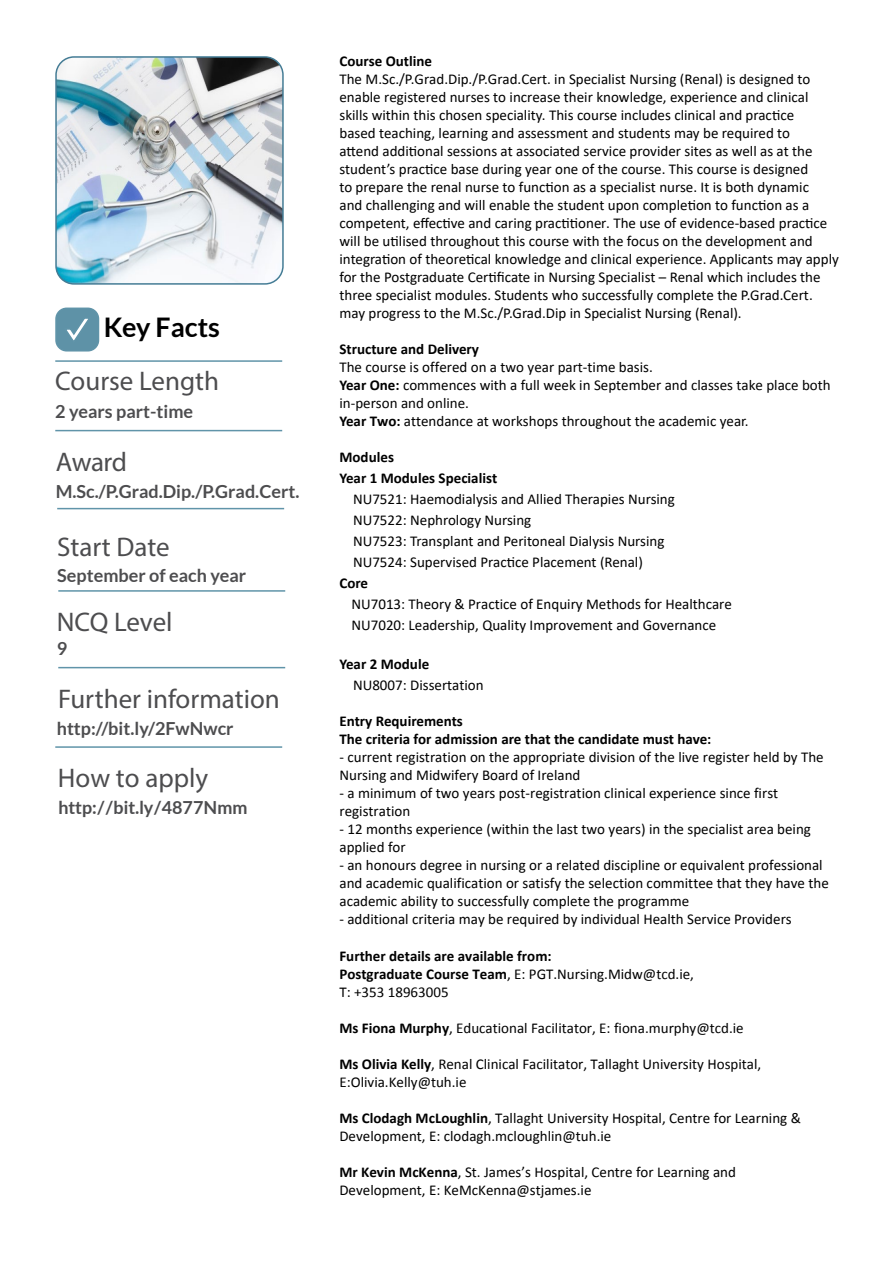
<style>
.page{position:relative;width:893px;height:1263px;background:#fff}
.page>*{position:absolute;margin:0;border:0;box-sizing:border-box;transform-origin:0 0}
.t1{font:27px "Myriad Pro";color:#4d4d4f}
.t2{font:700 27px "Lato";color:#000}
.t3{font:700 18px "Lato";color:#4d4d4f}
.t4{font:15px/18px "Calibri";color:#000}
.t5{font:700 15px/18px "Calibri";color:#000}
.s1{font-weight:700}
.s2{font-weight:400}
</style>
<div class="page">
<hr style="left:55px;top:360px;width:227px;height:2px;background:#6094a9">
<img style="left:58px;top:59px;width:223px;height:223px">
<div style="left:55px;top:56px;width:229px;height:229px;border:2px solid #447c95;border-radius:18px"></div>
<hr style="left:58px;top:667px;width:227px;height:1px;background:#6094a9">
<hr style="left:58px;top:590px;width:227px;height:2px;background:#6094a9">
<hr style="left:57px;top:508px;width:227px;height:1px;background:#6094a9">
<hr style="left:55px;top:430px;width:227px;height:1px;background:#6094a9">
<hr style="left:55px;top:746px;width:227px;height:2px;background:#6094a9">
<svg style="left:55px;top:307px;width:45px;height:45px;background:#75a2b4"></svg>
<h1 class="t2" style="left:104px;top:312px;width:118px">Key Facts</h1>
<h1 class="t1" style="left:55px;top:364px;width:165px">Course Length</h1>
<p class="t3" style="left:55px;top:401px;width:139px">2 years part-time</p>
<h1 class="t1" style="left:56px;top:445px;width:73px">Award</h1>
<p class="t3" style="left:56px;top:481px;width:245px">M.Sc./P.Grad.Dip./P.Grad.Cert.</p>
<h1 class="t1" style="left:57px;top:530px;width:114px">Start Date</h1>
<p class="t3" style="left:57px;top:565px;width:190px">September of each year</p>
<h1 class="t1" style="left:57px;top:605px;width:117px">NCQ Level</h1>
<p class="t3" style="left:57px;top:638px;width:12px">9</p>
<h1 class="t1" style="left:58px;top:682px;width:223px">Further information</h1>
<p class="t3" style="left:57px;top:718px;width:178px">http://bit.ly/2FwNwcr</p>
<h1 class="t1" style="left:58px;top:761px;width:152px">How to apply</h1>
<p class="t3" style="left:58px;top:794px;width:191px">http://bit.ly/4877Nmm</p>
<p class="t5" style="left:339px;top:52px;width:94px">Course Outline</p>
<p class="t4" style="left:339px;top:70px;width:501px">The M.Sc./P.Grad.Dip./P.Grad.Cert. in Specialist Nursing (Renal) is designed to enable registered nurses to increase their knowledge, experience and clinical skills within this chosen speciality. This course includes clinical and practice<br>based teaching, learning and assessment and students may be required to<br>attend additional sessions at associated service provider sites as well as at the student’s practice base during year one of the course. This course is designed<br>to prepare the renal nurse to function as a specialist nurse. It is both dynamic<br>and challenging and will enable the student upon completion to function as a competent, effective and caring practitioner. The use of evidence-based practice will be utilised throughout this course with the focus on the development and integration of theoretical knowledge and clinical experience. Applicants may apply for the Postgraduate Certificate in Nursing Specialist – Renal which includes the three specialist modules. Students who successfully complete the P.Grad.Cert. may progress to the M.Sc./P.Grad.Dip in Specialist Nursing (Renal).</p>
<p class="t5" style="left:339px;top:340px;width:141px">Structure and Delivery</p>
<p class="t4" style="left:339px;top:358px;width:493px">The course is offered on a two year part-time basis.<br><span class="s1">Year One:</span> commences with a full week in September and classes take place both in-person and online.<br><span class="s1">Year Two:</span> attendance at workshops throughout the academic year.</p>
<p class="t5" style="left:339px;top:447px;width:159px;line-height:21px">Modules<br>Year 1 Modules Specialist</p>
<p class="t4" style="left:353px;top:488px;width:323px;line-height:21px">NU7521: Haemodialysis and Allied Therapies Nursing NU7522: Nephrology Nursing<br>NU7523: Transplant and Peritoneal Dialysis Nursing NU7524: Supervised Practice Placement (Renal)</p>
<p class="t5" style="left:339px;top:574px;width:30px">Core</p>
<p class="t4" style="left:351px;top:593px;width:382px;line-height:21px">NU7013: Theory &amp; Practice of Enquiry Methods for Healthcare<br>NU7020: Leadership, Quality Improvement and Governance</p>
<p class="t5" style="left:339px;top:655px;width:91px">Year 2 Module</p>
<p class="t4" style="left:353px;top:676px;width:132px">NU8007: Dissertation</p>
<p class="t5" style="left:339px;top:712px;width:373px">Entry Requirements<br>The criteria for admission are that the candidate must have:</p>
<p class="t4" style="left:339px;top:748px;width:486px">- current registration on the appropriate division of the live register held by The<br>Nursing and Midwifery Board of Ireland</p>
<p class="t4" style="left:339px;top:784px;width:440px">- a minimum of two years post-registration clinical experience since first registration</p>
<p class="t4" style="left:339px;top:820px;width:473px">- 12 months experience (within the last two years) in the specialist area being applied for</p>
<p class="t4" style="left:339px;top:856px;width:491px">- an honours degree in nursing or a related discipline or equivalent professional and academic qualification or satisfy the selection committee that they have the academic ability to successfully complete the programme</p>
<p class="t4" style="left:339px;top:910px;width:454px">- additional criteria may be required by individual Health Service Providers</p>
<p class="t5" style="left:339px;top:946px;width:356px">Further details are available from:<br>Postgraduate Course Team<span class="s2">, E: PGT.Nursing.Midw@tcd.ie,<br>T: +353 18963005</span></p>
<p class="t4" style="left:339px;top:1018px;width:406px"><span class="s1">Ms Fiona Murphy</span>, Educational Facilitator, E: fiona.murphy@tcd.ie</p>
<p class="t4" style="left:339px;top:1054px;width:423px"><span class="s1">Ms Olivia Kelly</span>, Renal Clinical Facilitator, Tallaght University Hospital,<br>E:Olivia.Kelly@tuh.ie</p>
<p class="t4" style="left:339px;top:1108px;width:463px"><span class="s1">Ms Clodagh McLoughlin</span>, Tallaght University Hospital, Centre for Learning &amp;<br>Development, E: clodagh.mcloughlin@tuh.ie</p>
<p class="t4" style="left:339px;top:1162px;width:398px"><span class="s1">Mr Kevin McKenna</span>, St. James’s Hospital, Centre for Learning and<br>Development, E: KeMcKenna@stjames.ie</p>
</div>
